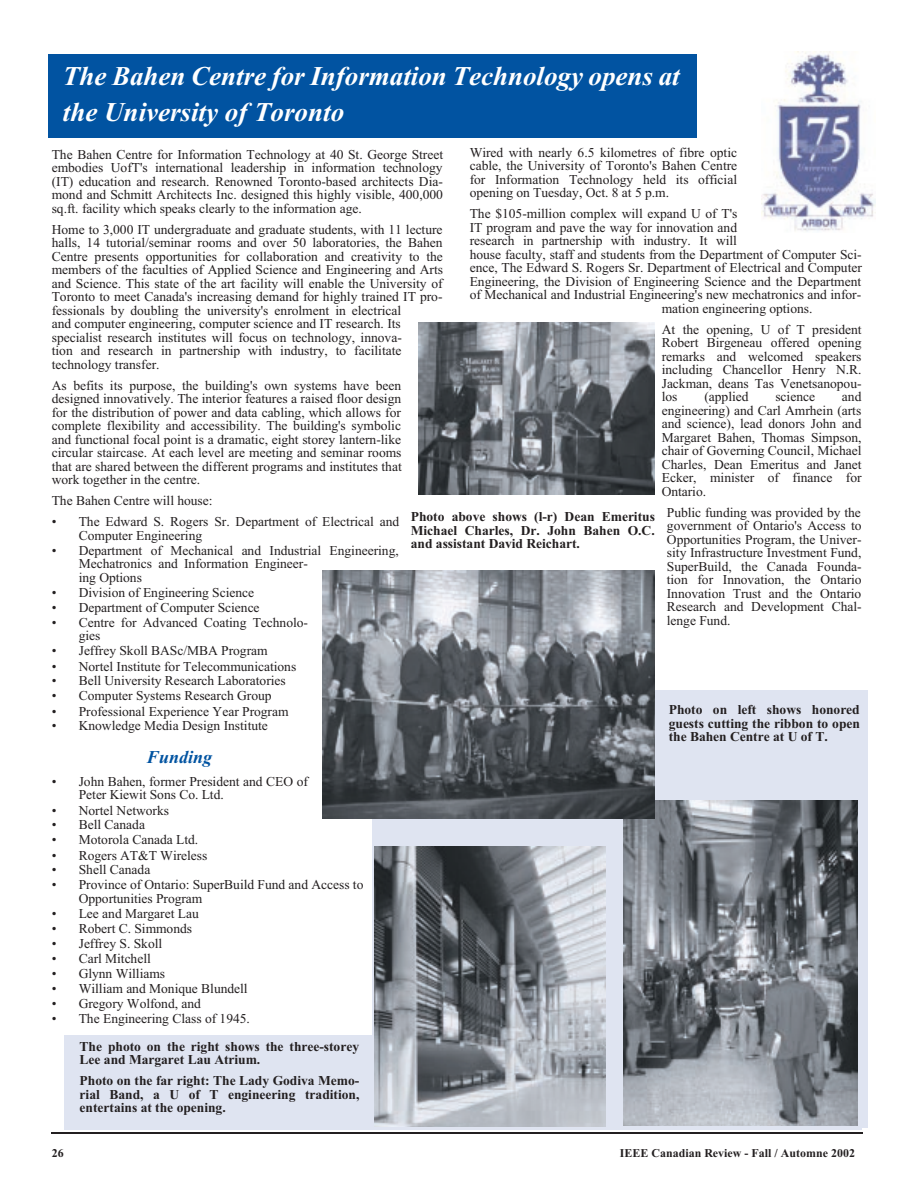
<style>
.page{position:relative;width:918px;height:1188px;background:#fff}
.page>*{position:absolute;margin:0;border:0;box-sizing:border-box;transform-origin:0 0}
.t1{font:italic 700 27px/36px "Times New Roman";color:#fff}
.t2{font:italic 700 18px "Times New Roman";color:#0153a1}
.t3{font:13.5px/13.5px "Times";color:#231f20;text-align:justify}
.t4{font:700 13.5px/13.5px "Times New Roman";color:#231f20;text-align:justify}
.t5{font:700 11.85px "Times New Roman";letter-spacing:.005em;color:#231f20}
</style>
<div class="page">
<hr style="left:52px;top:1133px;width:810px;height:1px;background:#231f20">
<div style="left:372px;top:690px;width:496px;height:438px;background:#dfe4f1"></div>
<div style="left:64px;top:1035px;width:797px;height:94px;background:#dfe4f1"></div>
<div style="left:48px;top:54px;width:649px;height:83px;background:#0153a1"></div>
<img style="left:762px;top:51px;width:114px;height:181px">
<img style="left:418px;top:322px;width:237px;height:173px">
<img style="left:623px;top:801px;width:235px;height:325px">
<img style="left:323px;top:570px;width:332px;height:248px">
<img style="left:374px;top:846px;width:231px;height:280px">
<h1 class="t1" style="left:63px;top:60px;width:618px">The Bahen Centre for Information Technology opens at the University of Toronto</h1>
<p class="t3" style="left:470px;top:147px;width:269px">Wired with nearly 6.5 kilometres of fibre optic cable, the University of Toronto's Bahen Centre for Information Technology held its official opening on Tuesday, Oct. 8 at 5 p.m.</p>
<p class="t3" style="left:470px;top:208px;width:269px">The $105-million complex will expand U of T's</p>
<p class="t3" style="left:470px;top:222px;width:269px">IT program and pave the way for innovation and</p>
<p class="t3" style="left:470px;top:235px;width:269px">research in partnership with industry. It will</p>
<p class="t3" style="left:470px;top:249px;width:394px">house faculty, staff and students from the Department of Computer Sci-</p>
<p class="t3" style="left:470px;top:262px;width:394px">ence, The Edward S. Rogers Sr. Department of Electrical and Computer</p>
<p class="t3" style="left:470px;top:276px;width:393px">Engineering, the Division of Engineering Science and the Department</p>
<p class="t3" style="left:470px;top:289px;width:393px">of Mechanical and Industrial Engineering's new mechatronics and infor-</p>
<p class="t3" style="left:662px;top:303px;width:152px">mation engineering options.</p>
<p class="t3" style="left:662px;top:324px;width:201px">At the opening, U of T president Robert Birgeneau offered opening remarks and welcomed speakers including Chancellor Henry N.R.<br>Jackman, deans Tas Venetsanopou&shy;los</p>
<p class="t3" style="left:52px;top:149px;width:393px">The Bahen Centre for Information Technology at 40 St. George Street embodies UofT's international leadership in information technology (IT) education and research. Renowned Toronto-based architects Dia&shy;mond and Schmitt Architects Inc. designed this highly visible, 400,000 sq.ft. facility which speaks clearly to the information age.</p>
<p class="t3" style="left:52px;top:224px;width:393px;text-align:left">Home to 3,000 IT undergraduate and graduate students, with 11 lecture halls, 14 tutorial/seminar rooms and over 50 laboratories, the Bahen Centre presents opportunities for collaboration and creativity to the members of the faculties of Applied Science and Engineering and Arts and Science. This state of the art facility will enable the University of Toronto to meet Canada's increasing demand for highly trained IT pro&shy;fessionals by doubling the university's enrolment in electrical<br>and computer engineering, computer science and IT research. Its specialist research institutes will focus on technology, innova-<br>tion and research in partnership with industry, to facilitate technology transfer.</p>
<p class="t3" style="left:52px;top:380px;width:352px">As befits its purpose, the building's own systems have been designed innovatively. The interior features a raised floor design for the distribution of power and data cabling, which allows for complete flexibility and accessibility. The building's symbolic and functional focal point is a dramatic, eight storey lantern-like circular staircase. At each level are meeting and seminar rooms that are shared between the different programs and institutes that work together in the centre.</p>
<p class="t3" style="left:52px;top:495px;width:162px">The Bahen Centre will house:</p>
<p class="t3" style="left:79px;top:516px;width:322px;text-indent:-27px">• The Edward S. Rogers Sr. Department of Electrical and<br>Computer Engineering</p>
<p class="t3" style="left:79px;top:545px;width:322px;text-align:left;text-indent:-27px">• Department of Mechanical and Industrial Engineering,<br>Mechatronics and Information Engineer-<br>ing Options</p>
<p class="t3" style="left:52px;top:587px;width:204px">• Division of Engineering Science</p>
<p class="t3" style="left:52px;top:602px;width:209px">• Department of Computer Science</p>
<p class="t3" style="left:79px;top:617px;width:231px;text-indent:-27px">• Centre for Advanced Coating Technolo&shy;gies</p>
<p class="t3" style="left:52px;top:645px;width:217px">• Jeffrey Skoll BASc/MBA Program</p>
<p class="t3" style="left:52px;top:661px;width:246px">• Nortel Institute for Telecommunications</p>
<p class="t3" style="left:52px;top:675px;width:236px">• Bell University Research Laboratories</p>
<p class="t3" style="left:52px;top:690px;width:221px">• Computer Systems Research Group</p>
<p class="t3" style="left:52px;top:706px;width:238px">• Professional Experience Year Program</p>
<p class="t3" style="left:52px;top:720px;width:218px">• Knowledge Media Design Institute</p>
<h2 class="t2" style="left:147px;top:751px;width:66px">Funding</h2>
<p class="t3" style="left:79px;top:776px;width:231px;text-indent:-27px">• John Bahen, former President and CEO of<br>Peter Kiewit Sons Co. Ltd.</p>
<p class="t3" style="left:52px;top:805px;width:119px">• Nortel Networks</p>
<p class="t3" style="left:52px;top:819px;width:95px">• Bell Canada</p>
<p class="t3" style="left:52px;top:834px;width:148px">• Motorola Canada Ltd.</p>
<p class="t3" style="left:52px;top:850px;width:157px">• Rogers AT&amp;T Wireless</p>
<p class="t3" style="left:52px;top:864px;width:100px">• Shell Canada</p>
<p class="t3" style="left:79px;top:879px;width:286px;text-indent:-27px">• Province of Ontario: SuperBuild Fund and Access to<br>Opportunities Program</p>
<p class="t3" style="left:52px;top:908px;width:149px">• Lee and Margaret Lau</p>
<p class="t3" style="left:52px;top:923px;width:142px">• Robert C. Simmonds</p>
<p class="t3" style="left:52px;top:938px;width:112px">• Jeffrey S. Skoll</p>
<p class="t3" style="left:52px;top:953px;width:101px">• Carl Mitchell</p>
<p class="t3" style="left:52px;top:968px;width:115px">• Glynn Williams</p>
<p class="t3" style="left:52px;top:983px;width:197px">• William and Monique Blundell</p>
<p class="t3" style="left:52px;top:998px;width:151px">• Gregory Wolfond, and</p>
<p class="t3" style="left:52px;top:1013px;width:200px">• The Engineering Class of 1945.</p>
<p class="t3" style="left:662px;top:391px;width:201px;text-indent:180px">and engineering) and Carl Amrhein (arts and science), lead donors John and Margaret Bahen, Thomas Simpson, chair of Governing Council, Michael Charles, Dean Emeritus and Janet Ecker, minister of finance for Ontario.</p>
<p class="t3" style="left:667px;top:507px;width:196px">Public funding was provided by the government of Ontario's Access to Opportunities Program, the Univer&shy;sity Infrastructure Investment Fund, SuperBuild, the Canada Founda&shy;tion for Innovation, the Ontario Innovation Trust and the Ontario Research and Development Chal&shy;lenge Fund.</p>
<p class="t3" style="left:704px;top:391px;width:46px">(applied</p>
<p class="t3" style="left:775px;top:391px;width:41px">science</p>
<p class="t4" style="left:411px;top:512px;width:246px">Photo above shows (l-r) Dean Emeritus Michael Charles, Dr. John Bahen O.C. and assistant David Reichart.</p>
<p class="t4" style="left:669px;top:704px;width:193px">Photo on left shows honored guests cutting the ribbon to open the Bahen Centre at U of T.</p>
<p class="t4" style="left:80px;top:1041px;width:281px">The photo on the right shows the three-storey<br>Lee and Margaret Lau Atrium.</p>
<p class="t4" style="left:80px;top:1075px;width:281px">Photo on the far right: The Lady Godiva Memo&shy;rial Band, a U of T engineering tradition, entertains at the opening.</p>
<p class="t5" style="left:52px;top:1149px;width:13px">26</p>
<p class="t5" style="left:620px;top:1149px;width:237px">IEEE Canadian Review - Fall / Automne 2002</p>
</div>
